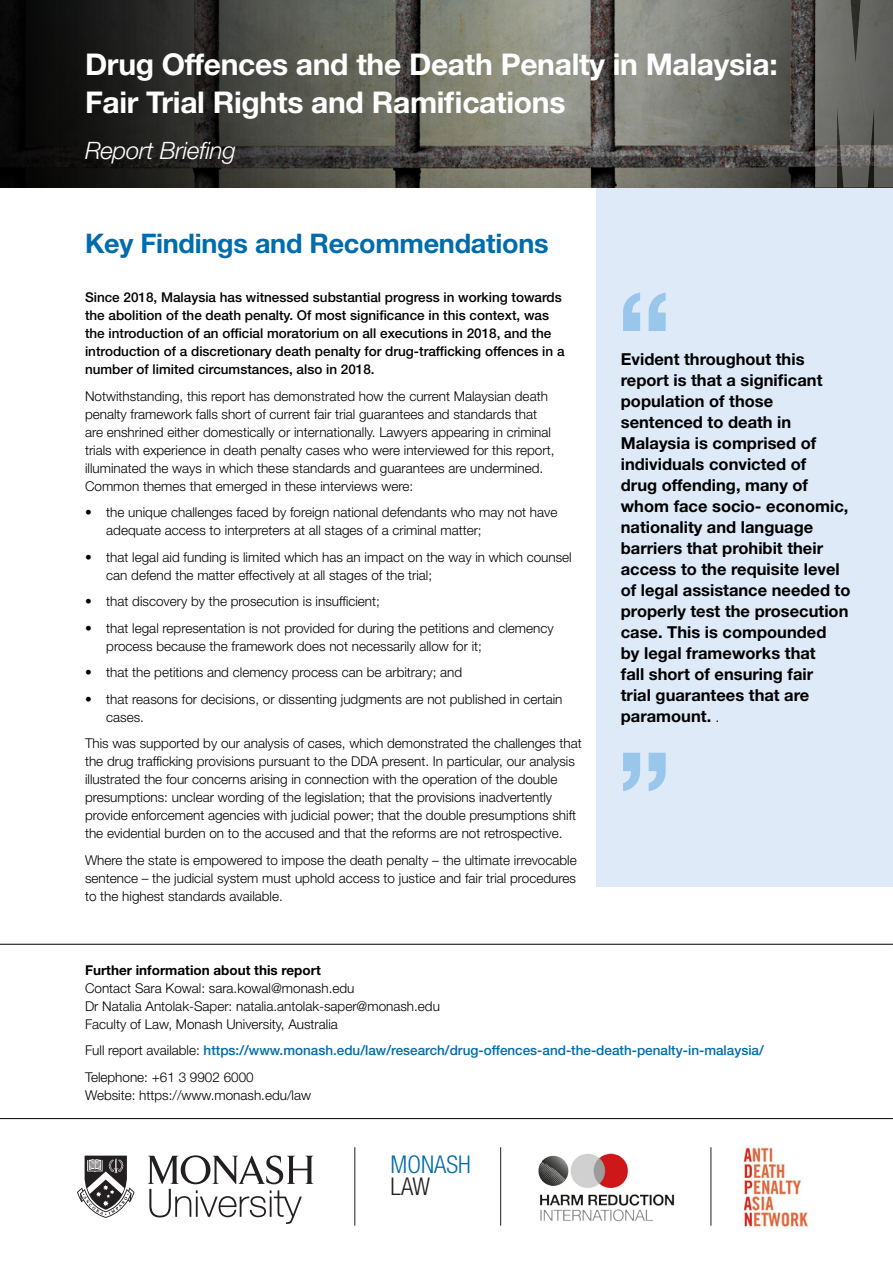
<style>
.page{position:relative;width:893px;height:1263px;background:#fff}
.page>*{position:absolute;margin:0;border:0;box-sizing:border-box;transform-origin:0 0}
.t1{font:700 120px "Helvetica Neue LT Std";color:#99c7eb}
.t2{font:700 30px/37.5px "Helvetica Neue LT Std";letter-spacing:-.01em;color:#fff}
.t3{font:700 27px "Helvetica Neue LT Std";letter-spacing:-.01em;color:#006cab}
.t4{font:300 condensed 24.45px "Helvetica Neue LT Std";color:#006cab}
.t5{font:300 condensed 24.45px "Helvetica Neue LT Std";color:#231f20}
.t6{font:italic 300 24px "Helvetica Neue LT Std";letter-spacing:-.01em;color:#fff}
.t7{font:700 16.5px/21px "Helvetica Neue LT Std";color:#000}
.t8{font:300 13.5px/18px "Helvetica Neue LT Std";color:#000}
.t9{font:500 13.5px/18px "Helvetica Neue LT Std";color:#000}
.t10{font:500 13.5px/26.5px "Helvetica Neue LT Std";color:#006cab}
.t11{font:700 13.5px "Helvetica Neue LT Std";color:#000}
.s1{font-weight:400;font-stretch:condensed;font-size:13.5px}
.s2{font-weight:300;color:#000}
</style>
<div class="page">
<div style="left:597px;top:179px;width:296px;height:708px;background:#deeaf8"></div>
<img style="left:731px;top:0;width:84px;height:187px">
<img style="left:0;top:0;width:731px;height:187px">
<svg style="left:815px;top:0;width:78px;height:187px;background:#666662"></svg>
<svg style="left:148px;top:1155px;width:165px;height:69px"></svg>
<svg style="left:77px;top:1155px;width:58px;height:63px"></svg>
<img style="left:743px;top:1147px;width:66px;height:82px">
<hr style="left:355px;top:1147px;width:1px;height:79px;background:#231f20">
<hr style="left:500px;top:1147px;width:1px;height:79px;background:#231f20">
<hr style="left:711px;top:1147px;width:1px;height:79px;background:#231f20">
<img style="left:538px;top:1153px;width:137px;height:69px">
<hr style="left:0;top:1118px;width:893px;height:1px;background:#000">
<hr style="left:0;top:944px;width:893px;height:1px;background:#000">
<h2 class="t2" style="left:85px;top:45px;width:694px">Drug Offences and the Death Penalty in Malaysia:<br>Fair Trial Rights and Ramifications</h2>
<h3 class="t6" style="left:85px;top:136px;width:152px">Report Briefing</h3>
<h3 class="t3" style="left:85px;top:227px;width:465px">Key Findings and Recommendations</h3>
<p class="t9" style="left:85px;top:288px;width:481px">Since 2018, Malaysia has witnessed substantial progress in working towards the abolition of the death penalty. Of most significance in this context, was the introduction of an official moratorium on all executions in 2018, and the introduction of a discretionary death penalty for drug-trafficking offences in a number of limited circumstances, also in 2018.</p>
<p class="t8" style="left:85px;top:387px;width:471px">Notwithstanding, this report has demonstrated how the current Malaysian death penalty framework falls short of current fair trial guarantees and standards that are enshrined either domestically or internationally. Lawyers appearing in criminal trials with experience in death penalty cases who were interviewed for this report, illuminated the ways in which these standards and guarantees are undermined.<br>Common themes that emerged in these interviews were:</p>
<p class="t8" style="left:106px;top:503px;width:453px;text-indent:-21px">• the unique challenges faced by foreign national defendants who may not have adequate access to interpreters at all stages of a criminal matter;</p>
<p class="t8" style="left:106px;top:548px;width:467px;text-indent:-21px">• that legal aid funding is limited which has an impact on the way in which counsel can defend the matter effectively at all stages of the trial;</p>
<p class="t8" style="left:85px;top:592px;width:296px">• that discovery by the prosecution is insufficient;</p>
<p class="t8" style="left:106px;top:619px;width:449px;text-indent:-21px">• that legal representation is not provided for during the petitions and clemency process because the framework does not necessarily allow for it;</p>
<p class="t8" style="left:85px;top:663px;width:379px">• that the petitions and clemency process can be arbitrary; and</p>
<p class="t8" style="left:106px;top:690px;width:458px;text-indent:-21px">• that reasons for decisions, or dissenting judgments are not published in certain cases.</p>
<p class="t8" style="left:85px;top:734px;width:498px">This was supported by our analysis of cases, which demonstrated the challenges that the drug trafficking provisions pursuant to the DDA present. In particular, our analysis illustrated the four concerns arising in connection with the operation of the double presumptions: unclear wording of the legislation; that the provisions inadvertently provide enforcement agencies with judicial power; that the double presumptions shift the evidential burden on to the accused and that the reforms are not retrospective.</p>
<p class="t8" style="left:85px;top:851px;width:493px;text-align:justify">Where the state is empowered to impose the death penalty – the ultimate irrevocable sentence – the judicial system must uphold access to justice and fair trial procedures to the highest standards available.</p>
<h1 class="t1" style="left:617px;top:261px;width:57px">“</h1>
<p class="t7" style="left:621px;top:348px;width:231px">Evident throughout this report is that a significant population of those sentenced to death in<br>Malaysia is comprised of individuals convicted of<br>drug offending, many of whom face socio- economic, nationality and language barriers that prohibit their access to the requisite level of legal assistance needed to properly test the prosecution case. This is compounded<br>by legal frameworks that<br>fall short of ensuring fair<br>trial guarantees that are paramount. <span class="s1">.</span></p>
<h1 class="t1" style="left:617px;top:721px;width:57px">”</h1>
<p class="t11" style="left:85px;top:962px;width:237px">Further information about this report</p>
<p class="t8" style="left:85px;top:979px;width:356px">Contact Sara Kowal: sara.kowal@monash.edu<br>Dr Natalia Antolak-Saper: natalia.antolak-saper@monash.edu<br>Faculty of Law, Monash University, Australia</p>
<p class="t10" style="left:85px;top:1037px;width:680px"><span class="s2">Full report available:</span> https://www.monash.edu/law/research/drug-offences-and-the-death-penalty-in-malaysia/<br><span class="s2">Telephone: +61 3 9902 6000</span></p>
<p class="t8" style="left:85px;top:1086px;width:228px">Website: https://www.monash.edu/law</p>
<h3 class="t4" style="left:391px;top:1150px;width:82px">MONASH</h3>
<h3 class="t5" style="left:391px;top:1172px;width:41px">LAW</h3>
</div>
